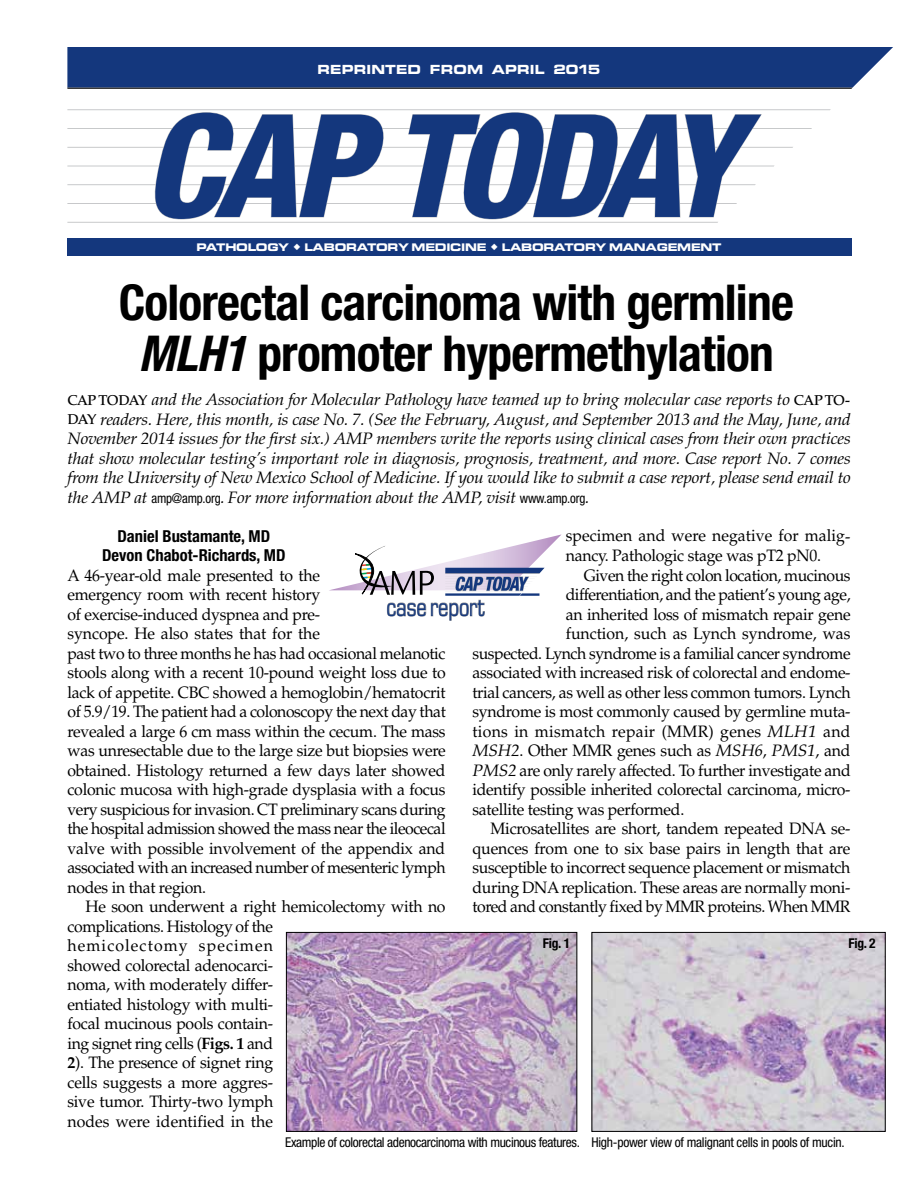
<style>
.page{position:relative;width:918px;height:1188px;background:#fff}
.page>*{position:absolute;margin:0;border:0;box-sizing:border-box;transform-origin:0 0}
.t1{font:700 condensed 49.5px/51px "Helvetica Neue";letter-spacing:-.015em;color:#000;text-align:center}
.t2{font:condensed 24.75px "Eurostile";letter-spacing:-.005em;color:#14377d;scale:.9 1}
.t3{font:16.5px/19.5px "Palatino";letter-spacing:-.015em;color:#000;scale:.96 1}
.t4{font:italic 16.5px/19.5px "Palatino";letter-spacing:-.015em;color:#000;text-align:justify;scale:1.05 1}
.t5{font:700 condensed 16.5px/19.5px "Helvetica Neue";color:#000;text-align:center}
.t6{font:16.5px "Palatino";letter-spacing:.015em;color:#000;scale:.96 1}
.t7{font:condensed 13.5px "Helvetica Neue";letter-spacing:-.025em;color:#000}
.t8{font:700 condensed 13.5px "Helvetica Neue";letter-spacing:-.02em;color:#000}
.t9{font:12.6px "Eurostile Bold Extended Two";letter-spacing:.01em;color:#fff;scale:.96 1}
.t10{font:10.5px "Eurostile Bold Extended Two";letter-spacing:-.025em;color:#fff}
.s1{font-size:12.75px}
.s2{font-style:italic}
.s3{font-weight:500;font-style:normal;font-size:14.25px}
.s4{font-family:"Helvetica Neue";font-style:normal;font-stretch:condensed;font-size:13.5px}
.s5{font-weight:700}
</style>
<div class="page">
<svg style="left:67px;top:109px;width:764px;height:114px"></svg>
<svg style="left:67px;top:47px;width:826px;height:42px;background:#1c3c7e"></svg>
<div style="left:68px;top:238px;width:784px;height:18px;background:#14377d"></div>
<svg style="left:329px;top:534px;width:233px;height:87px"></svg>
<img style="left:288px;top:934px;width:287px;height:196px">
<div style="left:286px;top:932px;width:291px;height:200px;border:1px solid #000"></div>
<img style="left:594px;top:934px;width:290px;height:196px">
<div style="left:592px;top:932px;width:294px;height:200px;border:1px solid #000"></div>
<p class="t9" style="left:318px;top:61px;width:296px">REPRINTED FROM APRIL <span class="s1">2015</span></p>
<p class="t10" style="left:196px;top:240px;width:527px">PATHOLOGY ◆ LABORATORY MEDICINE ◆ LABORATORY MANAGEMENT</p>
<h1 class="t1" style="left:119px;top:277px;width:677px">Colorectal carcinoma with germline<br><span class="s2">MLH1</span> promoter hypermethylation</h1>
<p class="t4" style="left:67px;top:390px;width:748px"><span class="s3">CAP TODAY</span> and the Association for Molecular Pathology have teamed up to bring molecular case reports to <span class="s3">CAP TO-DAY</span> readers. Here, this month, is case No. 7. (See the February, August, and September 2013 and the May, June, and November 2014 issues for the first six.) AMP members write the reports using clinical cases from their own practices that show molecular testing’s important role in diagnosis, prognosis, treatment, and more. Case report No. 7 comes from the University of New Mexico School of Medicine. If you would like to submit a case report, please send email to the AMP at <span class="s4">amp@amp.org</span>. For more information about the AMP, visit <span class="s4">www.amp.org</span>.</p>
<p class="t5" style="left:102px;top:526px;width:185px">Daniel Bustamante, MD<br>Devon Chabot-Richards, MD</p>
<p class="t3" style="left:68px;top:565px;width:396px">A 46-year-old male presented to the<br>emergency room with recent history<br>of exercise-induced dyspnea and pre-<br>syncope. He also states that for the<br>past two to three months he has had occasional melanotic stools along with a recent 10-pound weight loss due to lack of appetite. CBC showed a hemoglobin/hematocrit of 5.9/19. The patient had a colonoscopy the next day that revealed a large 6 cm mass within the cecum. The mass was unresectable due to the large size but biopsies were obtained. Histology returned a few days later showed colonic mucosa with high-grade dysplasia with a focus very suspicious for invasion. CT preliminary scans during the hospital admission showed the mass near the ileocecal valve with possible involvement of the appendix and associated with an increased number of mesenteric lymph nodes in that region.</p>
<p class="t3" style="left:68px;top:897px;width:395px;text-indent:18px">He soon underwent a right hemicolectomy with no complications. Histology of the<br>hemicolectomy specimen<br>showed colorectal adenocarci-<br>noma, with moderately differ-<br>entiated histology with multi-<br>focal mucinous pools contain-<br>ing signet ring cells (<span class="s5">Figs. 1</span> and<br><span class="s5">2</span>). The presence of signet ring<br>cells suggests a more aggres-<br>sive tumor. Thirty-two lymph<br>nodes were identified in the</p>
<p class="t3" style="left:566px;top:526px;width:298px">specimen and were negative for malig&shy;nancy. Pathologic stage was pT2 pN0.</p>
<p class="t3" style="left:584px;top:565px;width:280px">Given the right colon location, mucinous</p>
<p class="t3" style="left:566px;top:585px;width:298px">differentiation, and the patient’s young age,</p>
<p class="t3" style="left:566px;top:604px;width:298px">an inherited loss of mismatch repair gene</p>
<p class="t3" style="left:566px;top:624px;width:298px">function, such as Lynch syndrome, was</p>
<p class="t3" style="left:473px;top:643px;width:395px">suspected. Lynch syndrome is a familial cancer syndrome</p>
<p class="t3" style="left:473px;top:663px;width:395px">associated with increased risk of colorectal and endome-</p>
<p class="t3" style="left:472px;top:682px;width:395px">trial cancers, as well as other less common tumors. Lynch</p>
<p class="t3" style="left:472px;top:702px;width:395px">syndrome is most commonly caused by germline muta-</p>
<p class="t6" style="left:472px;top:721px;width:395px">tions in mismatch repair (MMR) genes <span class="s2">MLH1</span> and</p>
<p class="t3" style="left:472px;top:741px;width:395px"><span class="s2">MSH2</span>. Other MMR genes such as <span class="s2">MSH6</span>, <span class="s2">PMS1</span>, and</p>
<p class="t3" style="left:472px;top:760px;width:396px"><span class="s2">PMS2</span> are only rarely affected. To further investigate and</p>
<p class="t3" style="left:473px;top:780px;width:395px">identify possible inherited colorectal carcinoma, micro-</p>
<p class="t3" style="left:472px;top:799px;width:222px">satellite testing was performed.</p>
<p class="t3" style="left:490px;top:819px;width:377px">Microsatellites are short, tandem repeated DNA se-</p>
<p class="t3" style="left:472px;top:838px;width:395px">quences from one to six base pairs in length that are</p>
<p class="t3" style="left:472px;top:858px;width:395px">susceptible to incorrect sequence placement or mismatch</p>
<p class="t3" style="left:472px;top:877px;width:395px">during DNA replication. These areas are normally moni-</p>
<p class="t3" style="left:472px;top:897px;width:395px">tored and constantly fixed by MMR proteins. When MMR</p>
<h2 class="t2" style="left:386px;top:592px;width:111px">case report</h2>
<p class="t8" style="left:543px;top:935px;width:29px">Fig. 1</p>
<p class="t8" style="left:849px;top:935px;width:29px">Fig. 2</p>
<p class="t7" style="left:285px;top:1134px;width:296px">Example of colorectal adenocarcinoma with mucinous features.</p>
<p class="t7" style="left:592px;top:1134px;width:255px">High-power view of malignant cells in pools of mucin.</p>
</div>
